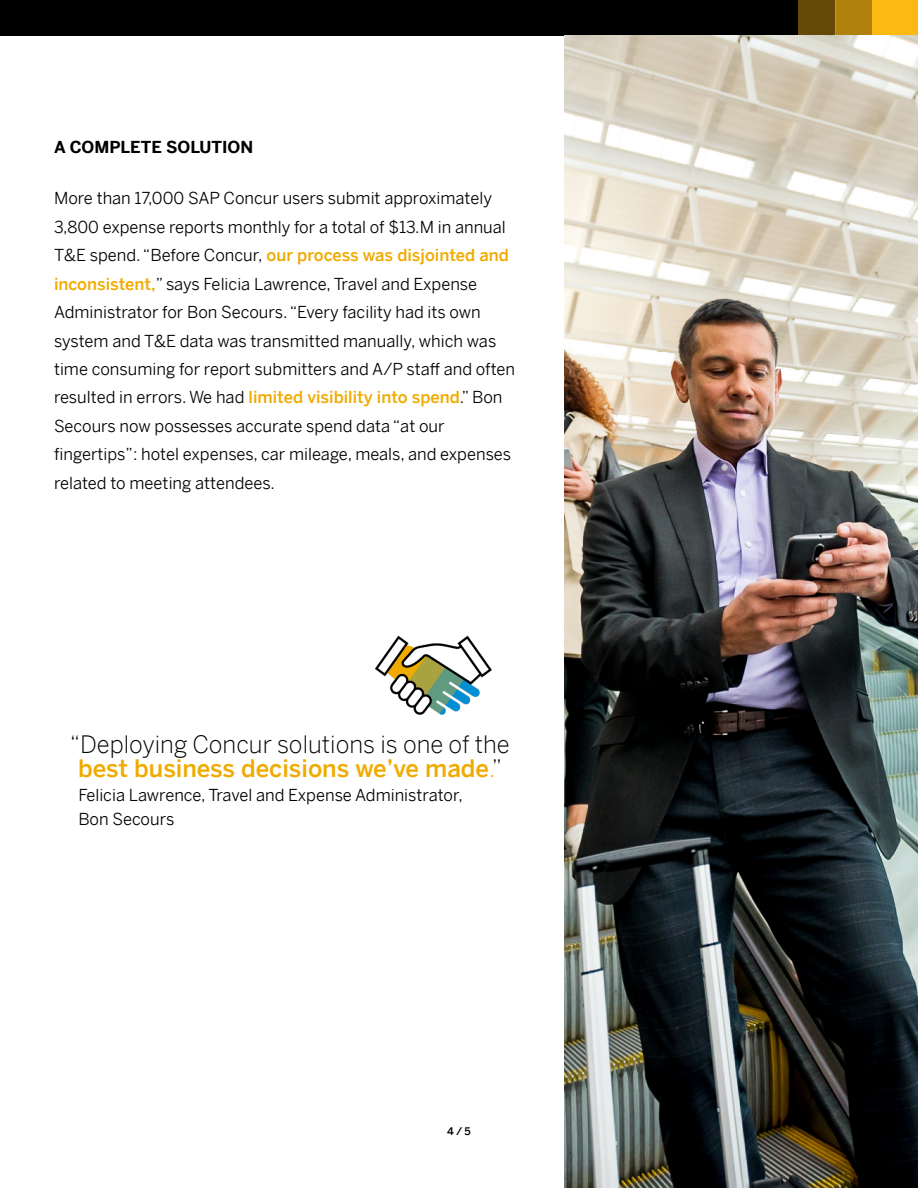
<style>
.page{position:relative;width:918px;height:1188px;background:#fff}
.page>*{position:absolute;margin:0;border:0;box-sizing:border-box;transform-origin:0 0}
.t1{font:300 24px/24px "Benton Sans";color:#000;text-align:center}
.t2{font:16.5px/28.5px "Benton Sans";color:#000}
.t3{font:700 16.5px "Benton Sans";color:#000}
.t4{font:500 10.5px "Benton Sans";color:#000}
.s1{font-weight:500;color:#f0ab00}
.s2{color:#f0ab00}
</style>
<div class="page">
<div style="left:0;top:0;width:918px;height:36px;background:#000"></div>
<div style="left:873px;top:0;width:45px;height:36px;background:#fdb913"></div>
<div style="left:836px;top:0;width:37px;height:36px;background:#b0810d"></div>
<div style="left:798px;top:0;width:38px;height:36px;background:#644907"></div>
<img style="left:564px;top:36px;width:354px;height:1152px">
<img style="left:375px;top:635px;width:117px;height:80px">
<p class="t3" style="left:54px;top:133px;width:201px">A COMPLETE SOLUTION</p>
<p class="t2" style="left:54px;top:182px;width:463px">More than 17,000 SAP Concur users submit approximately 3,800 expense reports monthly for a total of $13.M in annual T&amp;E spend. “Before Concur, <span class="s1">our process was disjointed and inconsistent,</span>” says Felicia Lawrence, Travel and Expense Administrator for Bon Secours. “Every facility had its own system and T&amp;E data was transmitted manually, which was time consuming for report submitters and A/P staff and often resulted in errors. We had <span class="s1">limited visibility into spend</span>.” Bon Secours now possesses accurate spend data “at our fingertips”: hotel expenses, car mileage, meals, and expenses related to meeting attendees.</p>
<h1 class="t1" style="left:70px;top:729px;width:442px">“Deploying Concur solutions is one of the <span class="s1">best business decisions we’ve made</span><span class="s2">.</span>”</h1>
<p class="t2" style="left:78px;top:781px;width:386px;line-height:24px">Felicia Lawrence, Travel and Expense Administrator,<br>Bon Secours</p>
<p class="t4" style="left:447px;top:1122px;width:25px">4 / 5</p>
</div>
